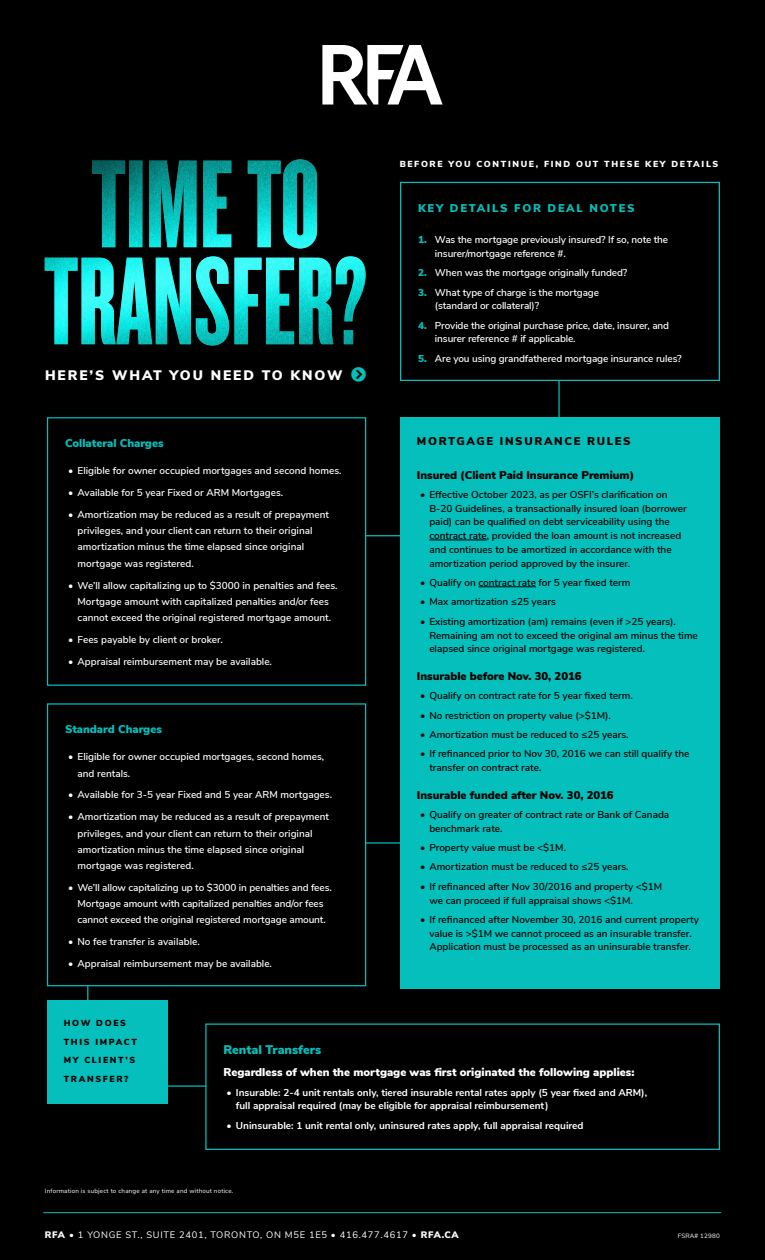
<style>
.page{position:relative;width:765px;height:1260px;background:#000}
.page>*{position:absolute;margin:0;border:0;box-sizing:border-box;transform-origin:0 0}
.t1{font:900 13.75px "Nunito Sans";letter-spacing:.14em;color:#fff}
.t2{font:900 12.5px "Nunito Sans";color:#04bfbb}
.t3{font:900 11.25px "Nunito Sans";color:#000}
.t4{font:900 11.25px "Nunito Sans";color:#fff}
.t5{font:900 11.25px "Nunito Sans";color:#04bfbb}
.t6{font:900 11.25px "Nunito Sans";letter-spacing:.15em;color:#000}
.t7{font:900 11.25px "Nunito Sans";letter-spacing:.15em;color:#04bfbb}
.t8{font:600 10px/16.2px "Nunito Sans";color:#fff}
.t9{font:600 10px/13.8px "Nunito Sans";color:#000}
.t10{font:700 10px/13.8px "Nunito Sans";color:#fff}
.t11{font:9.38px "Nunito Sans";letter-spacing:.075em;color:#fff}
.t12{font:900 8.75px "Nunito Sans";letter-spacing:.19em;color:#fff}
.t13{font:900 8.75px/18.8px "Nunito Sans";letter-spacing:.19em;color:#000}
.t14{font:6.25px "Nunito Sans";letter-spacing:.03em;color:#fff}
.s1{color:#04bfbb}
.s2{font-weight:900;color:#04bfbb}
.s3{font-weight:900}
</style>
<div class="page">
<hr style="left:138px;top:1085px;width:191px;height:2px;background:#04bfbb">
<hr style="left:558px;top:378px;width:2px;height:71px;background:#04bfbb">
<hr style="left:87px;top:954px;width:1px;height:90px;background:#04bfbb">
<hr style="left:365px;top:535px;width:161px;height:1px;background:#04bfbb">
<hr style="left:277px;top:842px;width:162px;height:2px;background:#04bfbb">
<div style="left:48px;top:704px;width:318px;height:282px;background:#000"></div>
<div style="left:47px;top:703px;width:319px;height:283px;border:1px solid #04bfbb"></div>
<div style="left:47px;top:417px;width:319px;height:269px;border:1px solid #04bfbb"></div>
<div style="left:206px;top:1024px;width:513px;height:125px;background:#000"></div>
<div style="left:205px;top:1024px;width:515px;height:126px;border:1px solid #04bfbb"></div>
<div style="left:400px;top:417px;width:320px;height:571px;background:#04bfbb"></div>
<hr style="left:429px;top:540px;width:58px;height:1px;background:#000">
<hr style="left:478px;top:587px;width:58px;height:1px;background:#000">
<div style="left:47px;top:1000px;width:120px;height:104px;background:#04bfbb"></div>
<div style="left:400px;top:182px;width:320px;height:199px;border:1px solid #04bfbb"></div>
<hr style="left:44px;top:1212px;width:677px;height:1px;background:#04bfbb">
<svg style="left:322px;top:45px;width:121px;height:60px"></svg>
<img style="left:45px;top:256px;width:321px;height:90px">
<img style="left:92px;top:159px;width:225px;height:90px">
<p class="t12" style="left:400px;top:158px;width:320px">BEFORE YOU CONTINUE, FIND OUT THESE KEY DETAILS</p>
<h1 class="t1" style="left:45px;top:365px;width:323px">HERE’S WHAT YOU NEED TO KNOW <span class="s1">❖□■●▼</span></h1>
<p class="t5" style="left:65px;top:434px;width:100px">Collateral Charges</p>
<p class="t8" style="left:68px;top:462px;width:275px">• Eligible for owner occupied mortgages and second homes.</p>
<p class="t8" style="left:68px;top:484px;width:216px">• Available for 5 year Fixed or ARM Mortgages.</p>
<p class="t8" style="left:78px;top:506px;width:253px;text-indent:-9px">• Amortization may be reduced as a result of prepayment privileges, and your client can return to their original amortization minus the time elapsed since original mortgage was registered.</p>
<p class="t8" style="left:68px;top:576px;width:271px;text-align:center">• We’ll allow capitalizing up to $3000 in penalties and fees.<br>Mortgage amount with capitalized penalties and/or fees cannot exceed the original registered mortgage amount.</p>
<p class="t8" style="left:68px;top:631px;width:156px">• Fees payable by client or broker.</p>
<p class="t8" style="left:68px;top:653px;width:205px">• Appraisal reimbursement may be available.</p>
<p class="t5" style="left:65px;top:721px;width:98px">Standard Charges</p>
<p class="t8" style="left:78px;top:748px;width:248px;text-indent:-9px">• Eligible for owner occupied mortgages, second homes, and rentals.</p>
<p class="t8" style="left:68px;top:786px;width:265px">• Available for 3-5 year Fixed and 5 year ARM mortgages.</p>
<p class="t8" style="left:78px;top:808px;width:253px;text-indent:-9px">• Amortization may be reduced as a result of prepayment privileges, and your client can return to their original amortization minus the time elapsed since original mortgage was registered.</p>
<p class="t8" style="left:68px;top:879px;width:265px;text-align:center">• We’ll allow capitalizing up to $3000 in penalties and fees.<br>Mortgage amount with capitalized penalties and/or fees cannot exceed the original registered mortgage amount.</p>
<p class="t8" style="left:68px;top:933px;width:133px">• No fee transfer is available.</p>
<p class="t8" style="left:68px;top:955px;width:205px">• Appraisal reimbursement may be available.</p>
<p class="t7" style="left:418px;top:200px;width:218px">KEY DETAILS FOR DEAL NOTES</p>
<p class="t8" style="left:435px;top:232px;width:235px;line-height:13.8px;text-indent:-17px"><span class="s2">1.</span> Was the mortgage previously insured? If so, note the insurer/mortgage reference #.</p>
<p class="t8" style="left:418px;top:264px;width:211px"><span class="s2">2.</span> When was the mortgage originally funded?</p>
<p class="t8" style="left:435px;top:285px;width:166px;line-height:13.8px;text-indent:-17px"><span class="s2">3.</span> What type of charge is the mortgage (standard or collateral)?</p>
<p class="t8" style="left:435px;top:318px;width:236px;line-height:13.8px;text-indent:-17px"><span class="s2">4.</span> Provide the original purchase price, date, insurer, and insurer reference # if applicable.</p>
<p class="t8" style="left:418px;top:350px;width:265px"><span class="s2">5.</span> Are you using grandfathered mortgage insurance rules?</p>
<p class="t6" style="left:417px;top:433px;width:215px">MORTGAGE INSURANCE RULES</p>
<p class="t3" style="left:417px;top:466px;width:219px">Insured (Client Paid Insurance Premium)</p>
<p class="t9" style="left:429px;top:487px;width:259px;text-indent:-9px">• Effective October 2023, as per OSFI’s clarification on B-20 Guidelines, a transactionally insured loan (borrower paid) can be qualified on debt serviceability using the contract rate, provided the loan amount is not increased and continues to be amortized in accordance with the amortization period approved by the insurer.</p>
<p class="t9" style="left:420px;top:575px;width:212px">• Qualify on contract rate for 5 year fixed term</p>
<p class="t9" style="left:420px;top:594px;width:137px">• Max amortization ≤25 years</p>
<p class="t9" style="left:429px;top:614px;width:270px;text-indent:-9px">• Existing amortization (am) remains (even if &gt;25 years).<br>Remaining am not to exceed the original am minus the time elapsed since original mortgage was registered.</p>
<p class="t3" style="left:417px;top:668px;width:166px">Insurable before Nov. 30, 2016</p>
<p class="t9" style="left:420px;top:688px;width:214px">• Qualify on contract rate for 5 year fixed term.</p>
<p class="t9" style="left:420px;top:708px;width:192px">• No restriction on property value (&gt;$1M).</p>
<p class="t9" style="left:420px;top:727px;width:210px">• Amortization must be reduced to ≤25 years.</p>
<p class="t9" style="left:429px;top:746px;width:262px;text-indent:-9px">• If refinanced prior to Nov 30, 2016 we can still qualify the transfer on contract rate.</p>
<p class="t3" style="left:417px;top:786px;width:198px">Insurable funded after Nov. 30, 2016</p>
<p class="t9" style="left:429px;top:807px;width:241px;text-indent:-9px">• Qualify on greater of contract rate or Bank of Canada benchmark rate.</p>
<p class="t9" style="left:420px;top:840px;width:148px">• Property value must be &lt;$1M.</p>
<p class="t9" style="left:420px;top:859px;width:210px">• Amortization must be reduced to ≤25 years.</p>
<p class="t9" style="left:429px;top:879px;width:234px;text-indent:-9px">• If refinanced after Nov 30/2016 and property &lt;$1M we can proceed if full appraisal shows &lt;$1M.</p>
<p class="t9" style="left:420px;top:912px;width:280px;text-align:center">• If refinanced after November 30, 2016 and current property value is &gt;$1M we cannot proceed as an insurable transfer.<br>Application must be processed as an uninsurable transfer.</p>
<p class="t13" style="left:64px;top:1013px;width:75px">HOW DOES<br>THIS IMPACT<br>MY CLIENT’S<br>TRANSFER?</p>
<p class="t2" style="left:223px;top:1041px;width:99px">Rental Transfers</p>
<p class="t4" style="left:223px;top:1064px;width:413px">Regardless of when the mortgage was first originated the following applies:</p>
<p class="t10" style="left:236px;top:1085px;width:413px;text-indent:-9px">• Insurable: 2-4 unit rentals only, tiered insurable rental rates apply (5 year fixed and ARM), full appraisal required (may be eligible for appraisal reimbursement)</p>
<p class="t10" style="left:227px;top:1118px;width:359px">• Uninsurable: 1 unit rental only, uninsured rates apply, full appraisal required</p>
<p class="t14" style="left:45px;top:1186px;width:190px">Information is subject to change at any time and without notice.</p>
<p class="t11" style="left:45px;top:1228px;width:415px"><span class="s3">RFA</span> • 1 YONGE ST., SUITE 2401, TORONTO, ON M5E 1E5 • 416.477.4617 • <span class="s3">RFA.CA</span></p>
<p class="t14" style="left:678px;top:1231px;width:43px">FSRA# 12980</p>
</div>
